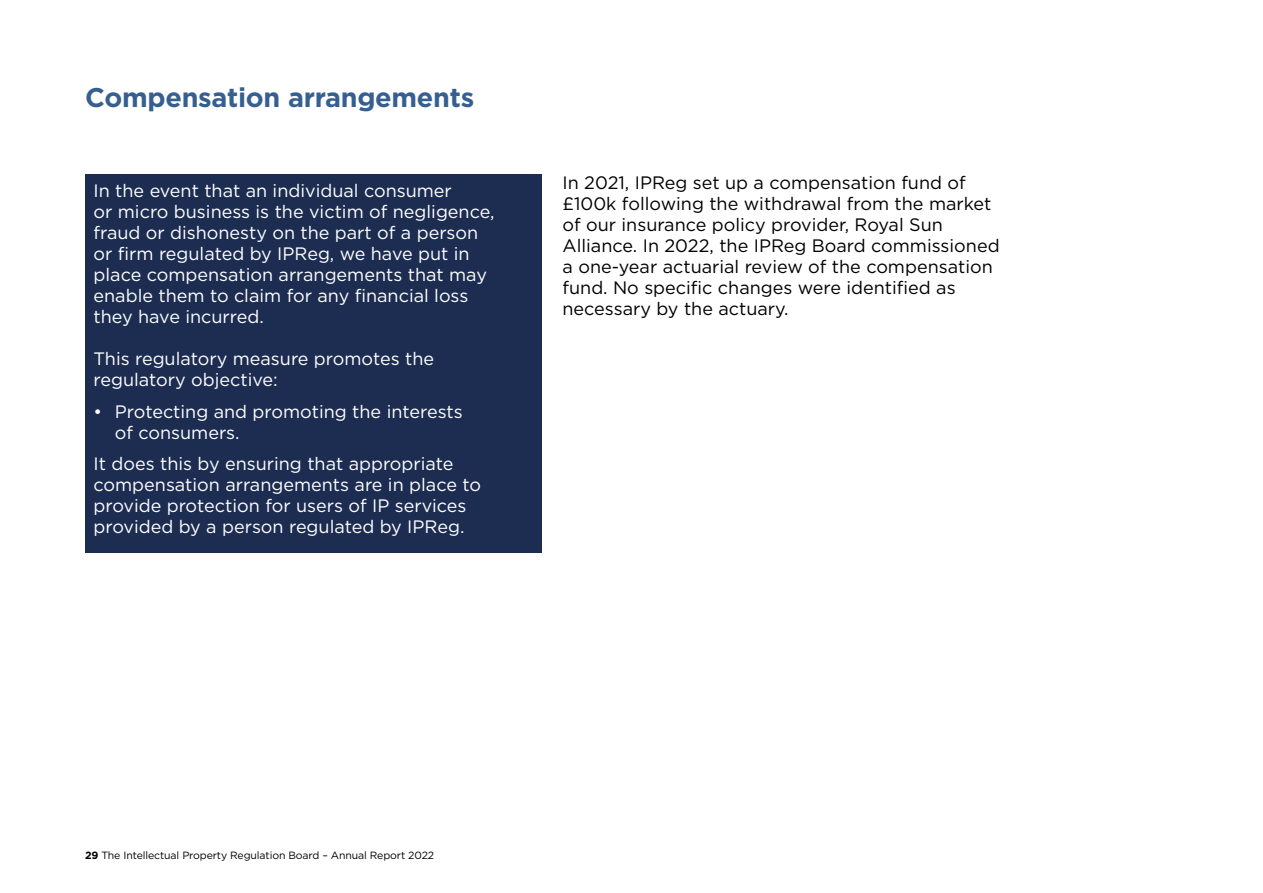
<style>
.page{position:relative;width:1263px;height:893px;background:#fff}
.page>*{position:absolute;margin:0;border:0;box-sizing:border-box;transform-origin:0 0}
.Heading{font:700 27px "Gotham";letter-spacing:-.01em;color:#365f91}
.White_text{font:18px/21px "Gotham";color:#fff}
.Paragraph{font:18px/21px "Gotham";color:#000}
.t1{font:10.5px "Gotham";letter-spacing:-.01em;color:#000}
.s1{font-weight:700}
</style>
<div class="page">
<div style="left:85px;top:174px;width:456px;height:379px;background:#1d2d52"></div>
<h1 class="Heading" style="left:85px;top:79px;width:391px">Compensation arrangements</h1>
<p class="White_text" style="left:94px;top:180px;width:402px">In the event that an individual consumer<br>or micro business is the victim of negligence, fraud or dishonesty on the part of a person or firm regulated by IPReg, we have put in place compensation arrangements that may enable them to claim for any financial loss they have incurred.</p>
<p class="White_text" style="left:94px;top:348px;width:342px">This regulatory measure promotes the regulatory objective:</p>
<p class="White_text" style="left:115px;top:400px;width:349px;text-indent:-21px">• Protecting and promoting the interests of consumers.</p>
<p class="White_text" style="left:94px;top:453px;width:389px">It does this by ensuring that appropriate compensation arrangements are in place to provide protection for users of IP services provided by a person regulated by IPReg.</p>
<p class="Paragraph" style="left:562px;top:171px;width:439px">In 2021, IPReg set up a compensation fund of £100k following the withdrawal from the market of our insurance policy provider, Royal Sun Alliance. In 2022, the IPReg Board commissioned a one-year actuarial review of the compensation fund. No specific changes were identified as necessary by the actuary.</p>
<p class="t1" style="left:85px;top:848px;width:351px"><span class="s1">29</span> The Intellectual Property Regulation Board – Annual Report 2022</p>
</div>
